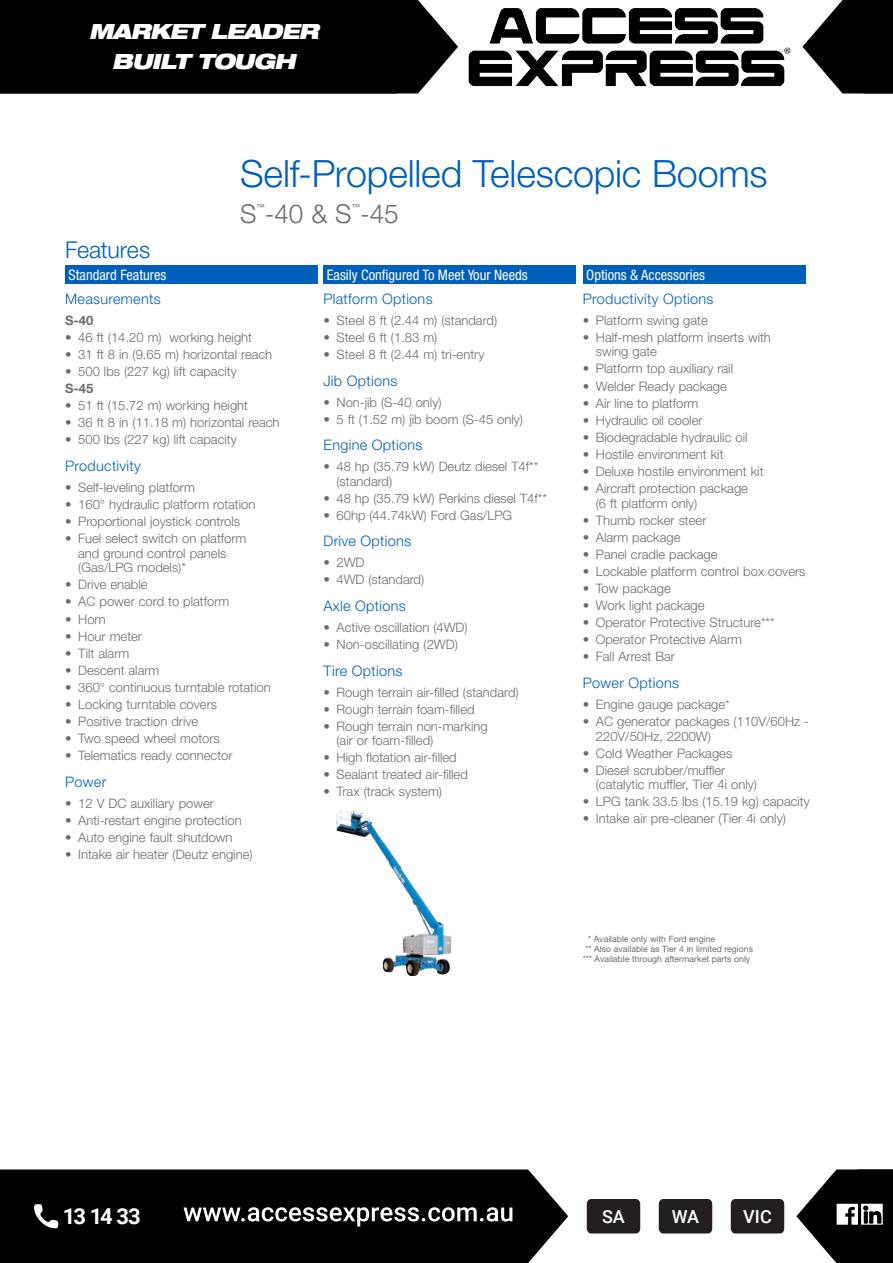
<style>
.page{position:relative;width:893px;height:1263px;background:#fff}
.page>*{position:absolute;margin:0;border:0;box-sizing:border-box;transform-origin:0 0}
.t1{font:300 37.65px "Helvetica Neue LT Std";letter-spacing:-.005em;color:#005fb9}
.t2{font:300 26.1px "Helvetica Neue LT Std";color:#6b6b68}
.t3{font:300 23.1px "Helvetica Neue LT Std";letter-spacing:-.01em;color:#005fb9}
.t4{font:700 21.9px "Roboto";color:#fff}
.t5{font:italic 900 expanded 21px/30px "Helvetica Neue LT Std";letter-spacing:-.04em;color:#fff;text-align:center}
.t6{font:500 18px "Roboto";color:#fff}
.t7{font:300 14.55px "Helvetica Neue LT Std";letter-spacing:.02em;color:#005fb9}
.t8{font:condensed 14.55px "Helvetica Neue LT Std";color:#fff}
.t9{font:300 13.05px/14.5px "Helvetica Neue LT Std";color:#6b6b68}
.t10{font:700 13.05px "Helvetica Neue LT Std";color:#6b6b68}
.t11{font:8.7px "Helvetica Neue LT Std";color:#6b6b68}
.t12{font:condensed 8.4px "Helvetica Neue LT Std";color:#6b6b68}
.s1{font-weight:700}
</style>
<div class="page">
<div style="left:0;top:0;width:458px;height:93px;background:#000"></div>
<svg style="left:802px;top:0;width:91px;height:93px"></svg>
<img style="left:468px;top:8px;width:323px;height:79px">
<div style="left:0;top:1169px;width:568px;height:94px;background:#000"></div>
<svg style="left:796px;top:1169px;width:97px;height:94px"></svg>
<svg style="left:184px;top:1207px;width:328px;height:19px"></svg>
<div style="left:731px;top:1199px;width:53px;height:34px;background:#231f20;border-radius:5px"></div>
<div style="left:659px;top:1199px;width:53px;height:34px;background:#231f20;border-radius:5px"></div>
<div style="left:587px;top:1199px;width:53px;height:34px;background:#231f20;border-radius:5px"></div>
<svg style="left:34px;top:1204px;width:25px;height:25px"></svg>
<div style="left:583px;top:266px;width:223px;height:18px;background:#005fb9"></div>
<div style="left:323px;top:266px;width:253px;height:18px;background:#005fb9"></div>
<div style="left:65px;top:266px;width:253px;height:18px;background:#005fb9"></div>
<img style="left:336px;top:810px;width:93px;height:156px">
<h3 class="t5" style="left:89px;top:16px;width:231px">MARKET LEADER<br>BUILT TOUGH</h3>
<p class="t1" style="left:240px;top:151px;width:529px">Self-Propelled Telescopic Booms</p>
<p class="t3" style="left:65px;top:236px;width:87px">Features</p>
<p class="t12" style="left:256px;top:202px;width:10px">™</p>
<p class="t12" style="left:352px;top:202px;width:10px">™</p>
<p class="t2" style="left:240px;top:198px;width:160px">S -40 &amp; S -45</p>
<p class="t8" style="left:69px;top:266px;width:99px">Standard Features</p>
<p class="t8" style="left:327px;top:266px;width:202px">Easily Configured To Meet Your Needs</p>
<p class="t7" style="left:65px;top:290px;width:97px">Measurements</p>
<p class="t10" style="left:65px;top:312px;width:30px">S-40</p>
<p class="t9" style="left:65px;top:330px;width:188px">• 46 ft (14.20 m) working height</p>
<p class="t9" style="left:65px;top:347px;width:209px">• 31 ft 8 in (9.65 m) horizontal reach</p>
<p class="t9" style="left:65px;top:363px;width:173px;line-height:17.1px">• 500 lbs (227 kg) lift capacity<br><span class="s1">S-45</span></p>
<p class="t9" style="left:65px;top:398px;width:184px">• 51 ft (15.72 m) working height</p>
<p class="t9" style="left:65px;top:415px;width:216px">• 36 ft 8 in (11.18 m) horizontal reach</p>
<p class="t9" style="left:65px;top:432px;width:173px">• 500 lbs (227 kg) lift capacity</p>
<p class="t7" style="left:65px;top:457px;width:77px">Productivity</p>
<p class="t9" style="left:65px;top:480px;width:131px">• Self-leveling platform</p>
<p class="t9" style="left:65px;top:497px;width:192px">• 160° hydraulic platform rotation</p>
<p class="t9" style="left:65px;top:514px;width:177px">• Proportional joystick controls</p>
<p class="t9" style="left:78px;top:531px;width:170px;text-indent:-13px">• Fuel select switch on platform and ground control panels (Gas/LPG models)*</p>
<p class="t9" style="left:65px;top:577px;width:84px">• Drive enable</p>
<p class="t9" style="left:65px;top:594px;width:166px">• AC power cord to platform</p>
<p class="t9" style="left:65px;top:611px;width:42px">• Horn</p>
<p class="t9" style="left:65px;top:628px;width:78px">• Hour meter</p>
<p class="t9" style="left:65px;top:645px;width:66px">• Tilt alarm</p>
<p class="t9" style="left:65px;top:663px;width:96px">• Descent alarm</p>
<p class="t9" style="left:65px;top:680px;width:207px">• 360° continuous turntable rotation</p>
<p class="t9" style="left:65px;top:697px;width:153px">• Locking turntable covers</p>
<p class="t9" style="left:65px;top:714px;width:135px">• Positive traction drive</p>
<p class="t9" style="left:65px;top:731px;width:156px">• Two speed wheel motors</p>
<p class="t9" style="left:65px;top:748px;width:169px">• Telematics ready connector</p>
<p class="t7" style="left:65px;top:773px;width:43px">Power</p>
<p class="t9" style="left:65px;top:795px;width:150px">• 12 V DC auxiliary power</p>
<p class="t9" style="left:65px;top:813px;width:178px">• Anti-restart engine protection</p>
<p class="t9" style="left:65px;top:830px;width:169px">• Auto engine fault shutdown</p>
<p class="t9" style="left:65px;top:847px;width:189px">• Intake air heater (Deutz engine)</p>
<p class="t7" style="left:323px;top:290px;width:111px">Platform Options</p>
<p class="t9" style="left:323px;top:313px;width:175px">• Steel 8 ft (2.44 m) (standard)</p>
<p class="t9" style="left:323px;top:330px;width:115px">• Steel 6 ft (1.83 m)</p>
<p class="t9" style="left:323px;top:347px;width:162px">• Steel 8 ft (2.44 m) tri-entry</p>
<p class="t7" style="left:323px;top:371px;width:75px">Jib Options</p>
<p class="t9" style="left:323px;top:394px;width:120px">• Non-jib (S-40 only)</p>
<p class="t9" style="left:323px;top:411px;width:201px">• 5 ft (1.52 m) jib boom (S-45 only)</p>
<p class="t7" style="left:323px;top:436px;width:100px">Engine Options</p>
<p class="t9" style="left:336px;top:459px;width:203px;text-indent:-13px">• 48 hp (35.79 kW) Deutz diesel T4f** (standard)</p>
<p class="t9" style="left:323px;top:490px;width:225px">• 48 hp (35.79 kW) Perkins diesel T4f**</p>
<p class="t9" style="left:323px;top:508px;width:190px">• 60hp (44.74kW) Ford Gas/LPG</p>
<p class="t7" style="left:323px;top:532px;width:89px">Drive Options</p>
<p class="t9" style="left:323px;top:555px;width:43px">• 2WD</p>
<p class="t9" style="left:323px;top:572px;width:102px">• 4WD (standard)</p>
<p class="t7" style="left:323px;top:597px;width:84px">Axle Options</p>
<p class="t9" style="left:323px;top:620px;width:146px">• Active oscillation (4WD)</p>
<p class="t9" style="left:323px;top:637px;width:136px">• Non-oscillating (2WD)</p>
<p class="t7" style="left:323px;top:661px;width:80px">Tire Options</p>
<p class="t9" style="left:323px;top:684px;width:197px">• Rough terrain air-filled (standard)</p>
<p class="t9" style="left:323px;top:701px;width:153px">• Rough terrain foam-filled</p>
<p class="t9" style="left:336px;top:718px;width:153px;text-indent:-13px">• Rough terrain non-marking (air or foam-filled)</p>
<p class="t9" style="left:323px;top:750px;width:135px">• High flotation air-filled</p>
<p class="t9" style="left:323px;top:767px;width:146px">• Sealant treated air-filled</p>
<p class="t9" style="left:323px;top:784px;width:120px">• Trax (track system)</p>
<p class="t8" style="left:586px;top:266px;width:120px">Options &amp; Accessories</p>
<p class="t7" style="left:583px;top:290px;width:132px">Productivity Options</p>
<p class="t9" style="left:583px;top:313px;width:127px">• Platform swing gate</p>
<p class="t9" style="left:596px;top:330px;width:177px;text-indent:-13px">• Half-mesh platform inserts with swing gate</p>
<p class="t9" style="left:583px;top:361px;width:152px">• Platform top auxiliary rail</p>
<p class="t9" style="left:583px;top:378px;width:146px">• Welder Ready package</p>
<p class="t9" style="left:583px;top:395px;width:117px">• Air line to platform</p>
<p class="t9" style="left:583px;top:413px;width:121px">• Hydraulic oil cooler</p>
<p class="t9" style="left:583px;top:430px;width:166px">• Biodegradable hydraulic oil</p>
<p class="t9" style="left:583px;top:447px;width:142px">• Hostile environment kit</p>
<p class="t9" style="left:583px;top:464px;width:182px">• Deluxe hostile environment kit</p>
<p class="t9" style="left:596px;top:481px;width:154px;text-indent:-13px">• Aircraft protection package (6 ft platform only)</p>
<p class="t9" style="left:583px;top:512px;width:125px">• Thumb rocker steer</p>
<p class="t9" style="left:583px;top:530px;width:99px">• Alarm package</p>
<p class="t9" style="left:583px;top:547px;width:136px">• Panel cradle package</p>
<p class="t9" style="left:583px;top:564px;width:224px">• Lockable platform control box covers</p>
<p class="t9" style="left:583px;top:581px;width:90px">• Tow package</p>
<p class="t9" style="left:583px;top:598px;width:123px">• Work light package</p>
<p class="t9" style="left:583px;top:615px;width:193px">• Operator Protective Structure***</p>
<p class="t9" style="left:583px;top:632px;width:161px">• Operator Protective Alarm</p>
<p class="t9" style="left:583px;top:649px;width:94px">• Fall Arrest Bar</p>
<p class="t7" style="left:583px;top:674px;width:98px">Power Options</p>
<p class="t9" style="left:583px;top:697px;width:149px">• Engine gauge package*</p>
<p class="t9" style="left:596px;top:714px;width:215px;text-indent:-13px">• AC generator packages (110V/60Hz -<br>220V/50Hz, 2200W)</p>
<p class="t9" style="left:583px;top:745px;width:151px">• Cold Weather Packages</p>
<p class="t9" style="left:596px;top:762px;width:163px;text-indent:-13px">• Diesel scrubber/muffler (catalytic muffler, Tier 4i only)</p>
<p class="t9" style="left:583px;top:794px;width:229px">• LPG tank 33.5 lbs (15.19 kg) capacity</p>
<p class="t9" style="left:583px;top:811px;width:205px">• Intake air pre-cleaner (Tier 4i only)</p>
<p class="t11" style="left:588px;top:933px;width:129px">* Available only with Ford engine</p>
<p class="t11" style="left:585px;top:943px;width:169px">** Also available as Tier 4 in limited regions</p>
<p class="t11" style="left:583px;top:953px;width:169px">*** Available through aftermarket parts only</p>
<h3 class="t4" style="left:63px;top:1200px;width:79px">13 14 33</h3>
<h3 class="t6" style="left:602px;top:1204px;width:24px">SA</h3>
<h3 class="t6" style="left:672px;top:1204px;width:29px">WA</h3>
<h3 class="t6" style="left:743px;top:1204px;width:30px">VIC</h3>
</div>
